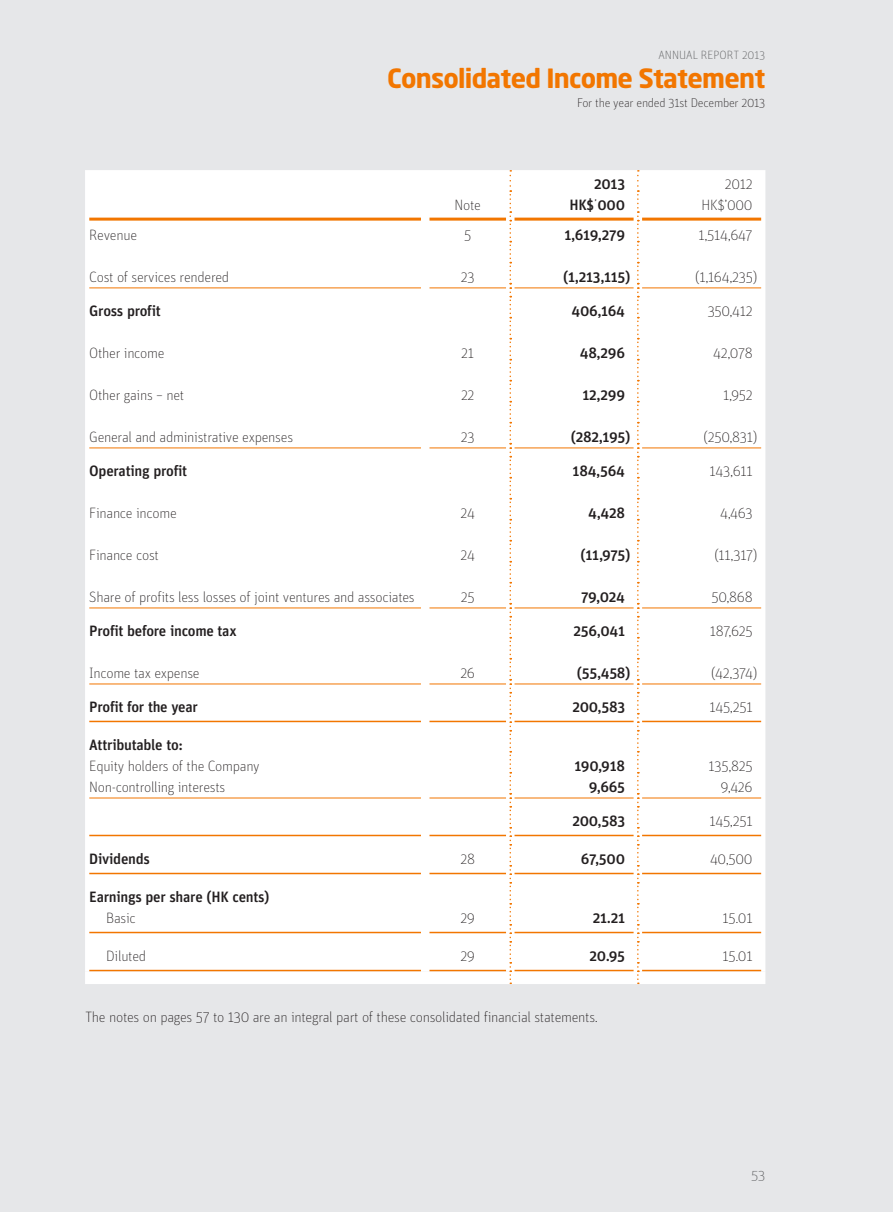
<style>
.page{position:relative;width:893px;height:1212px;background:#e6e7e9}
.page>*{position:absolute;margin:0;border:0;box-sizing:border-box;transform-origin:0 0}
.t1{font:700 26.25px "Neo Sans";letter-spacing:-.03em;color:#f27600}
.Body_Text{font:100 15px "Unit";letter-spacing:-.02em;color:#231f20}
.Body_Text-2{font:500 15px "Unit";letter-spacing:-.02em;color:#231f20}
.t2{font:100 14.25px "Unit";color:#57585a;scale:1.05 1}
.t3{font:100 12.75px "Unit";letter-spacing:-.02em;color:#231f20}
.t4{font:100 12px "Unit";color:#57585a}
.s1{font-family:"DIN Pro";font-weight:300}
</style>
<div class="page">
<div style="left:85px;top:170px;width:680px;height:814px;background:#fff"></div>
<svg style="left:509px;top:170px;width:2px;height:814px;background:#fbe0c6"></svg>
<svg style="left:637px;top:170px;width:2px;height:814px;background:#fbdcbf"></svg>
<hr style="left:89px;top:218px;width:332px;height:3px;background:#f27600">
<hr style="left:429px;top:218px;width:77px;height:3px;background:#f27600">
<hr style="left:514px;top:218px;width:120px;height:3px;background:#f27600">
<hr style="left:642px;top:218px;width:119px;height:3px;background:#f27600">
<hr style="left:89px;top:288px;width:332px;height:1px;background:#f27600">
<hr style="left:429px;top:288px;width:77px;height:1px;background:#f27600">
<hr style="left:514px;top:288px;width:120px;height:1px;background:#f27600">
<hr style="left:642px;top:288px;width:119px;height:1px;background:#f27600">
<hr style="left:89px;top:448px;width:332px;height:1px;background:#f27600">
<hr style="left:429px;top:448px;width:77px;height:1px;background:#f27600">
<hr style="left:514px;top:448px;width:120px;height:1px;background:#f27600">
<hr style="left:642px;top:448px;width:119px;height:1px;background:#f27600">
<hr style="left:89px;top:608px;width:332px;height:1px;background:#f27600">
<hr style="left:429px;top:608px;width:77px;height:1px;background:#f27600">
<hr style="left:514px;top:608px;width:120px;height:1px;background:#f27600">
<hr style="left:642px;top:608px;width:119px;height:1px;background:#f27600">
<hr style="left:89px;top:684px;width:332px;height:1px;background:#f27600">
<hr style="left:429px;top:684px;width:77px;height:1px;background:#f27600">
<hr style="left:514px;top:684px;width:120px;height:1px;background:#f27600">
<hr style="left:642px;top:684px;width:119px;height:1px;background:#f27600">
<hr style="left:89px;top:721px;width:332px;height:1px;background:#f27600">
<hr style="left:429px;top:721px;width:77px;height:1px;background:#f27600">
<hr style="left:514px;top:721px;width:120px;height:1px;background:#f27600">
<hr style="left:642px;top:721px;width:119px;height:1px;background:#f27600">
<hr style="left:89px;top:798px;width:332px;height:1px;background:#f27600">
<hr style="left:429px;top:798px;width:77px;height:1px;background:#f27600">
<hr style="left:514px;top:798px;width:120px;height:1px;background:#f27600">
<hr style="left:642px;top:798px;width:119px;height:1px;background:#f27600">
<hr style="left:89px;top:835px;width:332px;height:1px;background:#f27600">
<hr style="left:429px;top:835px;width:77px;height:1px;background:#f27600">
<hr style="left:514px;top:835px;width:120px;height:1px;background:#f27600">
<hr style="left:642px;top:835px;width:119px;height:1px;background:#f27600">
<hr style="left:89px;top:873px;width:332px;height:1px;background:#f27600">
<hr style="left:429px;top:873px;width:77px;height:1px;background:#f27600">
<hr style="left:514px;top:873px;width:120px;height:1px;background:#f27600">
<hr style="left:642px;top:873px;width:119px;height:1px;background:#f27600">
<hr style="left:89px;top:932px;width:332px;height:1px;background:#f27600">
<hr style="left:429px;top:932px;width:77px;height:1px;background:#f27600">
<hr style="left:514px;top:932px;width:120px;height:1px;background:#f27600">
<hr style="left:642px;top:932px;width:119px;height:1px;background:#f27600">
<hr style="left:89px;top:970px;width:332px;height:1px;background:#f27600">
<hr style="left:429px;top:970px;width:77px;height:1px;background:#f27600">
<hr style="left:514px;top:970px;width:120px;height:1px;background:#f27600">
<hr style="left:642px;top:970px;width:119px;height:1px;background:#f27600">
<p class="t4" style="left:658px;top:48px;width:108px">ANNUAL REPORT 2013</p>
<p class="t1" style="left:387px;top:67px;width:380px">Consolidated Income Statement</p>
<p class="t3" style="left:577px;top:95px;width:190px">For the year ended 31st December 2013</p>
<p class="Body_Text-2" style="left:594px;top:175px;width:32px">2013</p>
<p class="Body_Text" style="left:725px;top:176px;width:29px">2012</p>
<p class="Body_Text" style="left:455px;top:197px;width:28px">Note</p>
<p class="Body_Text-2" style="left:569px;top:196px;width:57px">HK$<span class="s1">’</span>000</p>
<p class="Body_Text" style="left:701px;top:197px;width:53px">HK$’000</p>
<p class="Body_Text" style="left:89px;top:226px;width:49px">Revenue</p>
<p class="Body_Text" style="left:464px;top:226px;width:9px">5</p>
<p class="Body_Text-2" style="left:564px;top:225px;width:62px">1,619,279</p>
<p class="Body_Text" style="left:698px;top:226px;width:56px">1,514,647</p>
<p class="Body_Text" style="left:89px;top:268px;width:141px">Cost of services rendered</p>
<p class="Body_Text" style="left:461px;top:268px;width:15px">23</p>
<p class="Body_Text-2" style="left:563px;top:267px;width:69px">(1,213,115)</p>
<p class="Body_Text" style="left:695px;top:268px;width:64px">(1,164,235)</p>
<p class="Body_Text-2" style="left:89px;top:301px;width:73px">Gross profit</p>
<p class="Body_Text-2" style="left:571px;top:301px;width:55px">406,164</p>
<p class="Body_Text" style="left:708px;top:302px;width:46px">350,412</p>
<p class="Body_Text" style="left:89px;top:344px;width:77px">Other income</p>
<p class="Body_Text" style="left:461px;top:344px;width:14px">21</p>
<p class="Body_Text-2" style="left:580px;top:343px;width:47px">48,296</p>
<p class="Body_Text" style="left:713px;top:344px;width:41px">42,078</p>
<p class="Body_Text" style="left:89px;top:386px;width:97px">Other gains – net</p>
<p class="Body_Text" style="left:461px;top:386px;width:15px">22</p>
<p class="Body_Text-2" style="left:583px;top:385px;width:44px">12,299</p>
<p class="Body_Text" style="left:723px;top:386px;width:31px">1,952</p>
<p class="Body_Text" style="left:89px;top:428px;width:205px">General and administrative expenses</p>
<p class="Body_Text" style="left:461px;top:428px;width:15px">23</p>
<p class="Body_Text-2" style="left:571px;top:427px;width:61px">(282,195)</p>
<p class="Body_Text" style="left:704px;top:428px;width:55px">(250,831)</p>
<p class="Body_Text-2" style="left:89px;top:461px;width:99px">Operating profit</p>
<p class="Body_Text-2" style="left:573px;top:461px;width:54px">184,564</p>
<p class="Body_Text" style="left:710px;top:462px;width:45px">143,611</p>
<p class="Body_Text" style="left:89px;top:504px;width:89px">Finance income</p>
<p class="Body_Text" style="left:460px;top:504px;width:16px">24</p>
<p class="Body_Text-2" style="left:588px;top:503px;width:38px">4,428</p>
<p class="Body_Text" style="left:720px;top:504px;width:34px">4,463</p>
<p class="Body_Text" style="left:89px;top:546px;width:71px">Finance cost</p>
<p class="Body_Text" style="left:460px;top:546px;width:16px">24</p>
<p class="Body_Text-2" style="left:580px;top:545px;width:51px">(11,975)</p>
<p class="Body_Text" style="left:714px;top:546px;width:44px">(11,317)</p>
<p class="Body_Text" style="left:89px;top:588px;width:327px">Share of profits less losses of joint ventures and associates</p>
<p class="Body_Text" style="left:461px;top:588px;width:15px">25</p>
<p class="Body_Text-2" style="left:581px;top:587px;width:46px">79,024</p>
<p class="Body_Text" style="left:711px;top:588px;width:43px">50,868</p>
<p class="Body_Text-2" style="left:89px;top:621px;width:149px">Profit before income tax</p>
<p class="Body_Text-2" style="left:573px;top:621px;width:53px">256,041</p>
<p class="Body_Text" style="left:710px;top:622px;width:44px">187,625</p>
<p class="Body_Text" style="left:89px;top:664px;width:112px">Income tax expense</p>
<p class="Body_Text" style="left:460px;top:664px;width:16px">26</p>
<p class="Body_Text-2" style="left:577px;top:663px;width:55px">(55,458)</p>
<p class="Body_Text" style="left:711px;top:664px;width:47px">(42,374)</p>
<p class="Body_Text-2" style="left:89px;top:697px;width:110px">Profit for the year</p>
<p class="Body_Text-2" style="left:572px;top:697px;width:54px">200,583</p>
<p class="Body_Text" style="left:709px;top:698px;width:45px">145,251</p>
<p class="Body_Text-2" style="left:89px;top:735px;width:95px">Attributable to:</p>
<p class="Body_Text" style="left:89px;top:757px;width:172px">Equity holders of the Company</p>
<p class="Body_Text-2" style="left:574px;top:756px;width:52px">190,918</p>
<p class="Body_Text" style="left:709px;top:757px;width:46px">135,825</p>
<p class="Body_Text" style="left:89px;top:778px;width:138px">Non-controlling interests</p>
<p class="Body_Text-2" style="left:589px;top:777px;width:38px">9,665</p>
<p class="Body_Text" style="left:720px;top:778px;width:34px">9,426</p>
<p class="Body_Text-2" style="left:572px;top:811px;width:54px">200,583</p>
<p class="Body_Text" style="left:709px;top:812px;width:45px">145,251</p>
<p class="Body_Text-2" style="left:89px;top:849px;width:62px">Dividends</p>
<p class="Body_Text" style="left:460px;top:850px;width:16px">28</p>
<p class="Body_Text-2" style="left:581px;top:849px;width:46px">67,500</p>
<p class="Body_Text" style="left:710px;top:850px;width:44px">40,500</p>
<p class="Body_Text-2" style="left:89px;top:888px;width:182px">Earnings per share (HK cents)</p>
<p class="Body_Text" style="left:106px;top:909px;width:31px">Basic</p>
<p class="Body_Text" style="left:460px;top:909px;width:16px">29</p>
<p class="Body_Text-2" style="left:593px;top:909px;width:34px">21.21</p>
<p class="Body_Text" style="left:722px;top:909px;width:32px">15.01</p>
<p class="Body_Text" style="left:106px;top:947px;width:41px">Diluted</p>
<p class="Body_Text" style="left:460px;top:947px;width:16px">29</p>
<p class="Body_Text-2" style="left:589px;top:947px;width:37px">20.95</p>
<p class="Body_Text" style="left:722px;top:947px;width:32px">15.01</p>
<p class="Body_Text" style="left:85px;top:1009px;width:515px">The notes on pages 57 to 130 are an integral part of these consolidated financial statements.</p>
<p class="t2" style="left:751px;top:1167px;width:15px">53</p>
</div>
